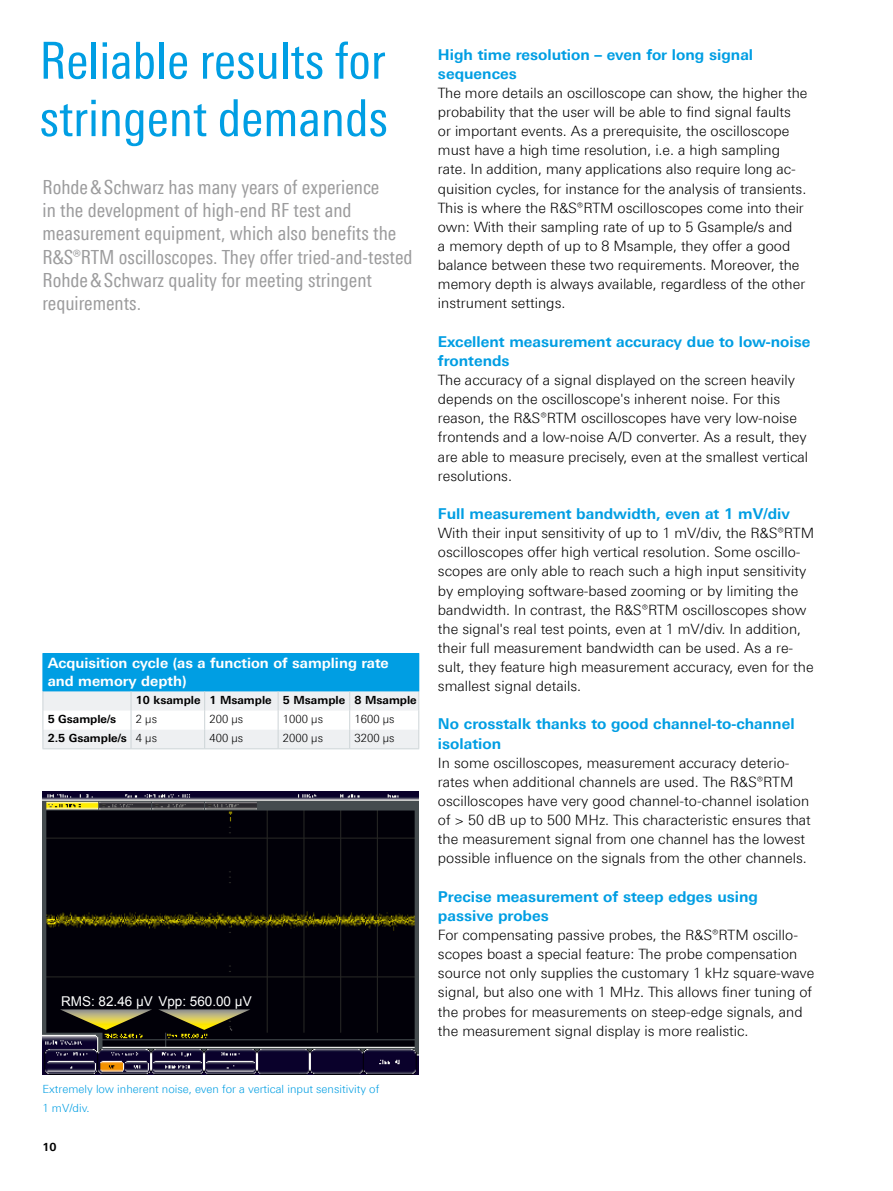
<style>
.page{position:relative;width:893px;height:1191px;background:#fff}
.page>*{position:absolute;margin:0;border:0;box-sizing:border-box;transform-origin:0 0}
.t1{font:51px/57.4px "Linotype Univers 420 Cn";color:#009ee3}
.t2{font:19.5px/23.4px "Linotype Univers 420 Cn";color:#9c9c9d}
.t3{font:700 15px/19.2px "Linotype Univers 630";color:#009ee3}
.t4{font:300 14.25px/19.2px "Linotype Univers 330";color:#000}
.t5{font:700 14.25px/18px "Linotype Univers 630";color:#fff}
.t6{font:13.5px "Arial";color:#fff}
.t7{font:300 11.25px/19.2px "Linotype Univers 330";color:#009ee3}
.t8{font:700 11.25px "Linotype Univers 630";color:#000}
.t9{font:300 11.25px "Linotype Univers 330";color:#000}
.s1{font-family:"Linotype Univers 330";font-weight:300}
</style>
<div class="page">
<img style="left:43px;top:791px;width:376px;height:283px">
<svg style="left:60px;top:1009px;width:92px;height:21px;background:#5f5a36"></svg>
<svg style="left:158px;top:1009px;width:92px;height:21px;background:#5f5a37"></svg>
<div style="left:43px;top:653px;width:376px;height:38px;background:#009ee3"></div>
<svg style="left:43px;top:691px;width:376px;height:57px"></svg>
<hr style="left:43px;top:748px;width:88px;height:1px;background:#cdd4d7">
<hr style="left:131px;top:748px;width:74px;height:1px;background:#cdd4d7">
<hr style="left:205px;top:748px;width:73px;height:1px;background:#cdd4d7">
<hr style="left:278px;top:748px;width:72px;height:1px;background:#cdd4d7">
<hr style="left:350px;top:748px;width:69px;height:1px;background:#cdd4d7">
<h1 class="t1" style="left:40px;top:32px;width:350px">Reliable results for stringent demands</h1>
<p class="t3" style="left:438px;top:44px;width:317px">High time resolution – even for long signal sequences</p>
<p class="t4" style="left:438px;top:83px;width:371px">The more details an oscilloscope can show, the higher the probability that the user will be able to find signal faults or important events. As a prerequisite, the oscilloscope must have a high time resolution, i.e. a high sampling rate. In addition, many applications also require long ac&shy;quisition cycles, for instance for the analysis of transients.<br>This is where the R&amp;S®RTM oscilloscopes come into their own: With their sampling rate of up to 5 Gsample/s and<br>a memory depth of up to 8 Msample, they offer a good balance between these two requirements. Moreover, the memory depth is always available, regardless of the other instrument settings.</p>
<p class="t3" style="left:438px;top:331px;width:374px">Excellent measurement accuracy due to low-noise frontends</p>
<p class="t4" style="left:438px;top:370px;width:372px">The accuracy of a signal displayed on the screen heavily depends on the oscilloscope's inherent noise. For this reason, the R&amp;S®RTM oscilloscopes have very low-noise frontends and a low-noise A/D converter. As a result, they are able to measure precisely, even at the smallest vertical resolutions.</p>
<p class="t3" style="left:438px;top:504px;width:353px">Full measurement bandwidth, even at 1 mV/div</p>
<p class="t4" style="left:438px;top:523px;width:378px">With their input sensitivity of up to 1 mV/div, the R&amp;S®RTM oscilloscopes offer high vertical resolution. Some oscillo&shy;scopes are only able to reach such a high input sensitivity by employing software-based zooming or by limiting the bandwidth. In contrast, the R&amp;S®RTM oscilloscopes show the signal's real test points, even at 1 mV/div. In addition, their full measurement bandwidth can be used. As a re&shy;sult, they feature high measurement accuracy, even for the smallest signal details.</p>
<p class="t3" style="left:438px;top:714px;width:358px">No crosstalk thanks to good channel-to-channel isolation</p>
<p class="t4" style="left:438px;top:753px;width:374px">In some oscilloscopes, measurement accuracy deterio&shy;rates when additional channels are used. The R&amp;S®RTM oscilloscopes have very good channel-to-channel isolation of &gt; 50 dB up to 500 MHz. This characteristic ensures that the measurement signal from one channel has the lowest possible influence on the signals from the other channels.</p>
<p class="t3" style="left:438px;top:886px;width:322px">Precise measurement of steep edges using passive probes</p>
<p class="t4" style="left:438px;top:925px;width:378px">For compensating passive probes, the R&amp;S®RTM oscillo&shy;scopes boast a special feature: The probe compensation source not only supplies the customary 1 kHz square-wave signal, but also one with 1 MHz. This allows finer tuning of the probes for measurements on steep-edge signals, and the measurement signal display is more realistic.</p>
<p class="t2" style="left:43px;top:175px;width:372px">Rohde&amp;Schwarz has many years of experience<br>in the development of high-end RF test and measurement equipment, which also benefits the R&amp;S®RTM oscilloscopes. They offer tried-and-tested Rohde&amp;Schwarz quality for meeting stringent requirements.</p>
<p class="t5" style="left:48px;top:653px;width:343px">Acquisition cycle (as a function of sampling rate and memory depth)</p>
<p class="t8" style="left:136px;top:693px;width:282px">10 ksample 1 Msample 5 Msample 8 Msample</p>
<p class="t8" style="left:48px;top:712px;width:70px">5 Gsample/s</p>
<p class="t9" style="left:136px;top:712px;width:23px">2 μs</p>
<p class="t9" style="left:209px;top:712px;width:35px">200 μs</p>
<p class="t9" style="left:283px;top:712px;width:42px">1000 μs</p>
<p class="t9" style="left:354px;top:712px;width:42px">1600 μs</p>
<p class="t8" style="left:48px;top:731px;width:111px">2.5 Gsample/s <span class="s1">4 μs</span></p>
<p class="t9" style="left:209px;top:731px;width:35px">400 μs</p>
<p class="t9" style="left:283px;top:731px;width:42px">2000 μs</p>
<p class="t9" style="left:354px;top:731px;width:42px">3200 μs</p>
<p class="t6" style="left:61px;top:992px;width:192px">RMS: 82.46 µV Vpp: 560.00 µV</p>
<p class="t7" style="left:43px;top:1079px;width:338px">Extremely low inherent noise, even for a vertical input sensitivity of<br>1 mV/div.</p>
<p class="t8" style="left:43px;top:1139px;width:16px">10</p>
</div>
